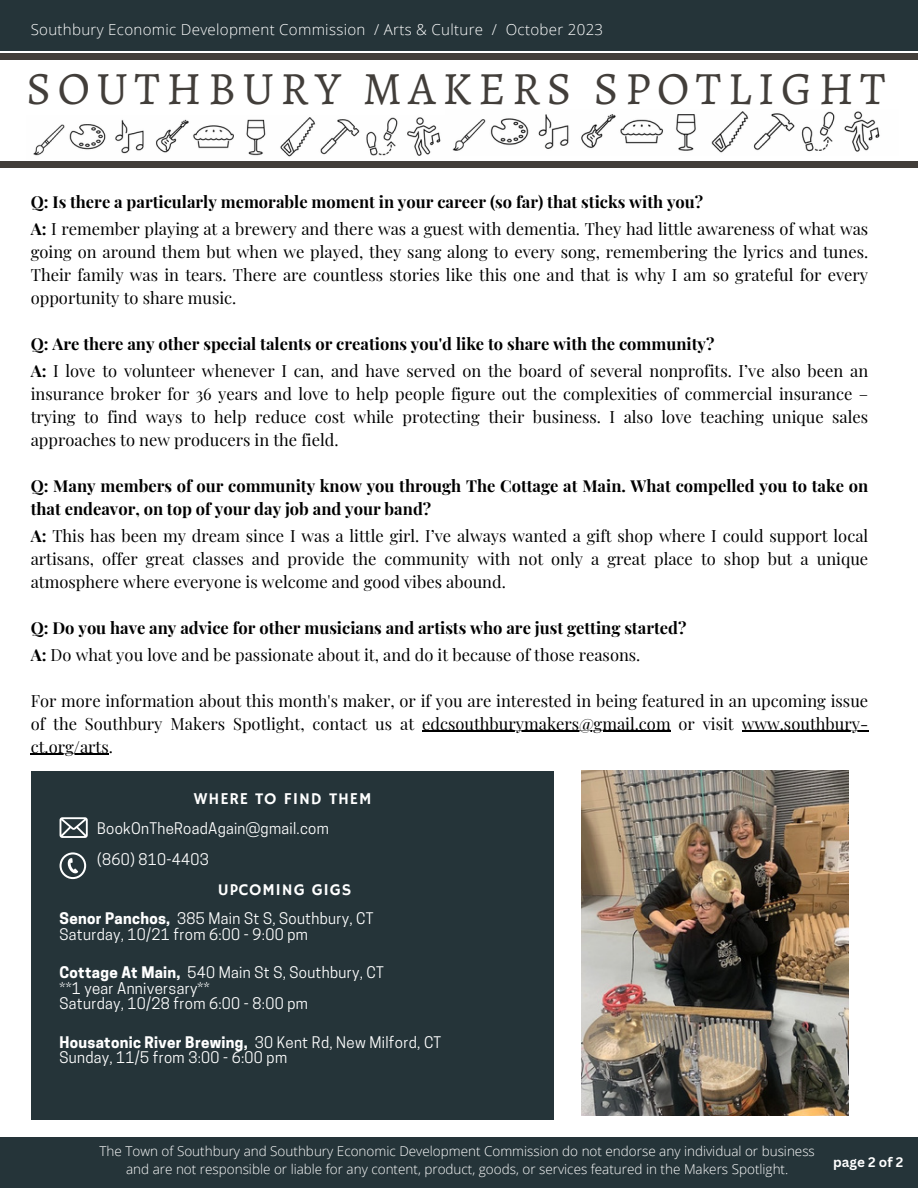
<style>
.page{position:relative;width:918px;height:1188px;background:#fff}
.page>*{position:absolute;margin:0;border:0;box-sizing:border-box;transform-origin:0 0}
.t1{font:46.5px "Alegreya";letter-spacing:.14em;color:#423e3a}
.t2{font:16.5px/23px "Playfair Display";color:#000;text-align:justify}
.t3{font:700 16.5px/23px "Playfair Display";color:#000}
.t4{font:16.5px "Hammersmith One";letter-spacing:.05em;color:#fff}
.t5{font:300 15.15px "Open Sans";letter-spacing:.02em;color:#fff}
.t6{font:15px "Cooper Hewitt";letter-spacing:.02em;color:#fff}
.t7{font:700 15px "Cooper Hewitt";letter-spacing:.02em;color:#fff}
.t8{font:300 13.5px "Open Sans";color:#fff}
.t9{font:700 13.5px "Canva Sans";color:#fff}
.s1{font-weight:700}
.s2{font-weight:400}
</style>
<div class="page">
<div style="left:0;top:54px;width:918px;height:5px;background:#423e3a"></div>
<img style="left:33px;top:117px;width:408px;height:40px">
<div style="left:0;top:162px;width:918px;height:5px;background:#423e3a"></div>
<img style="left:452px;top:111px;width:428px;height:42px">
<div style="left:0;top:0;width:918px;height:50px;background:#253439"></div>
<div style="left:0;top:1137px;width:918px;height:50px;background:#253439"></div>
<img style="left:582px;top:771px;width:267px;height:345px">
<hr style="left:422px;top:731px;width:249px;height:1px;background:#000">
<hr style="left:742px;top:731px;width:126px;height:1px;background:#000">
<hr style="left:31px;top:754px;width:78px;height:1px;background:#000">
<div style="left:31px;top:771px;width:523px;height:348px;background:#253439"></div>
<svg style="left:59px;top:817px;width:29px;height:62px"></svg>
<p class="t5" style="left:31px;top:19px;width:574px">Southbury Economic Development Commission / Arts &amp; Culture / October 2023</p>
<p class="t1" style="left:27px;top:57px;width:861px">SOUTHBURY MAKERS SPOTLIGHT</p>
<p class="t3" style="left:31px;top:189px;width:674px">Q: Is there a particularly memorable moment in your career (so far) that sticks with you?</p>
<p class="t2" style="left:31px;top:216px;width:839px"><span class="s1">A:</span> I remember playing at a brewery and there was a guest with dementia. They had little awareness of what was going on around them but when we played, they sang along to every song, remembering the lyrics and tunes.<br>Their family was in tears. There are countless stories like this one and that is why I am so grateful for every opportunity to share music.</p>
<p class="t3" style="left:31px;top:331px;width:685px">Q: Are there any other special talents or creations you'd like to share with the community?</p>
<p class="t2" style="left:31px;top:358px;width:839px"><span class="s1">A:</span> I love to volunteer whenever I can, and have served on the board of several nonprofits. I’ve also been an insurance broker for 36 years and love to help people figure out the complexities of commercial insurance – trying to find ways to help reduce cost while protecting their business. I also love teaching unique sales approaches to new producers in the field.</p>
<p class="t3" style="left:31px;top:473px;width:839px">Q: Many members of our community know you through The Cottage at Main. What compelled you to take on that endeavor, on top of your day job and your band?</p>
<p class="t2" style="left:31px;top:523px;width:839px"><span class="s1">A:</span> This has been my dream since I was a little girl. I’ve always wanted a gift shop where I could support local artisans, offer great classes and provide the community with not only a great place to shop but a unique atmosphere where everyone is welcome and good vibes abound.</p>
<p class="t3" style="left:31px;top:615px;width:657px">Q: Do you have any advice for other musicians and artists who are just getting started?</p>
<p class="t2" style="left:31px;top:642px;width:611px"><span class="s1">A:</span> Do what you love and be passionate about it, and do it because of those reasons.</p>
<p class="t2" style="left:31px;top:688px;width:839px">For more information about this month's maker, or if you are interested in being featured in an upcoming issue of the Southbury Makers Spotlight, contact us at edcsouthburymakers@gmail.com or visit www.southbury&shy;ct.org/arts.</p>
<p class="t4" style="left:194px;top:789px;width:179px">WHERE TO FIND THEM</p>
<p class="t6" style="left:97px;top:823px;width:233px">BookOnTheRoadAgain@gmail.com</p>
<p class="t6" style="left:97px;top:854px;width:113px">(860) 810-4403</p>
<p class="t4" style="left:218px;top:880px;width:135px">UPCOMING GIGS</p>
<p class="t6" style="left:60px;top:913px;width:316px"><span class="s1">Senor Panchos,</span> 385 Main St S, Southbury, CT</p>
<p class="t6" style="left:60px;top:928px;width:250px">Saturday, 10/21 from 6:00 - 9:00 pm</p>
<p class="t6" style="left:60px;top:967px;width:326px"><span class="s1">Cottage At Main,</span> 540 Main St S, Southbury, CT</p>
<p class="t6" style="left:60px;top:982px;width:152px">**1 year Anniversary**</p>
<p class="t6" style="left:60px;top:998px;width:250px">Saturday, 10/28 from 6:00 - 8:00 pm</p>
<p class="t7" style="left:60px;top:1036px;width:383px">Housatonic River Brewing, <span class="s2">30 Kent Rd, New Milford, CT</span></p>
<p class="t6" style="left:60px;top:1052px;width:229px">Sunday, 11/5 from 3:00 - 6:00 pm</p>
<p class="t8" style="left:100px;top:1141px;width:717px">The Town of Southbury and Southbury Economic Development Commission do not endorse any individual or business</p>
<p class="t8" style="left:126px;top:1159px;width:664px">and are not responsible or liable for any content, product, goods, or services featured in the Makers Spotlight.</p>
<p class="t9" style="left:833px;top:1152px;width:72px">page 2 of 2</p>
</div>
